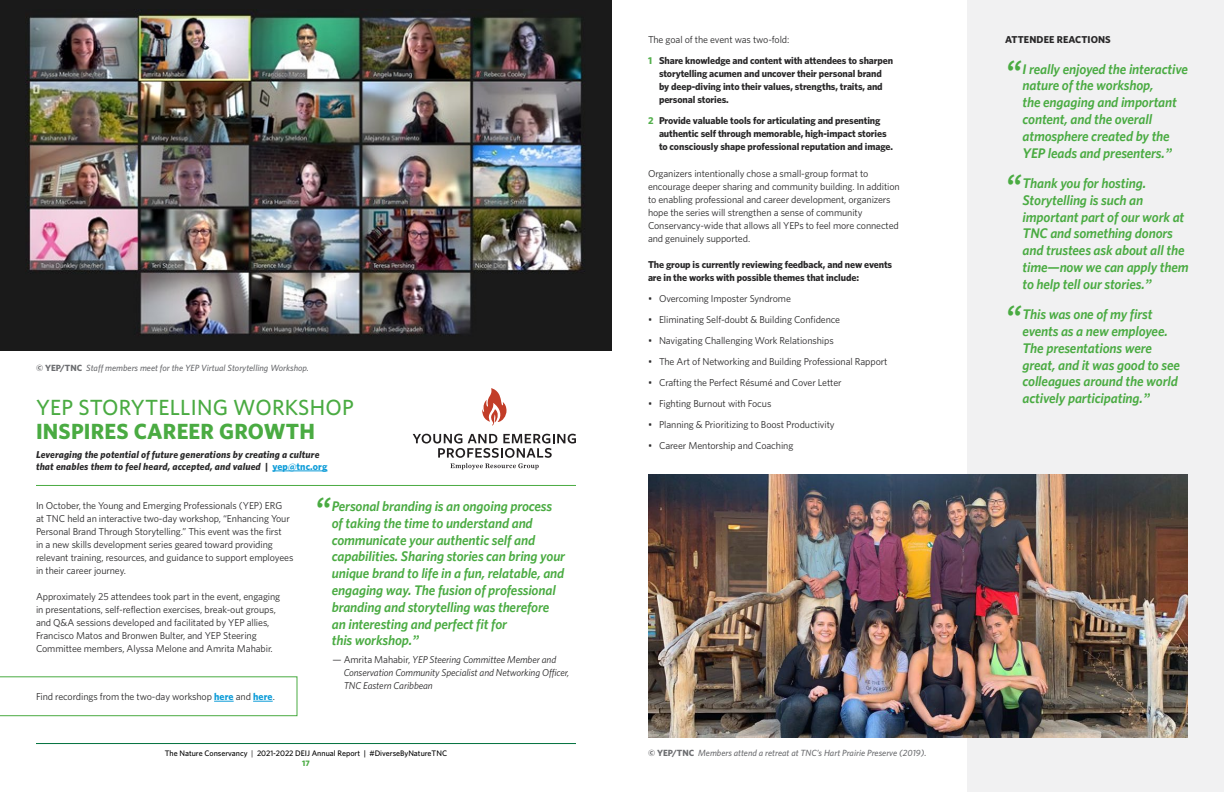
<style>
.page{position:relative;width:1224px;height:792px;background:#fff}
.page>*{position:absolute;margin:0;border:0;box-sizing:border-box;transform-origin:0 0}
.t1{font:italic 700 32px "Source Sans Pro";color:#4aab42}
.t2{font:500 22px "Whitney";letter-spacing:.01em;color:#4aab42}
.t3{font:700 22px "Whitney";letter-spacing:.01em;color:#4aab42}
.t4{font:italic 600 14px/16.8px "Whitney";letter-spacing:-.01em;color:#4aab42}
.t5{font:10px/13px "Whitney";letter-spacing:-.01em;color:#292829}
.t6{font:700 10px/13px "Whitney";letter-spacing:-.01em;color:#292829}
.t7{font:italic 700 10px/12px "Whitney";letter-spacing:.01em;color:#292829}
.t8{font:italic 10px/13px "Whitney";letter-spacing:-.01em;color:#292829}
.t9{font:700 10px "Whitney";letter-spacing:.01em;color:#292829}
.t10{font:italic 500 9px "Whitney";color:#6d6e71}
.t11{font:500 8px/9.6px "Whitney";color:#000;text-align:center}
.s1{font-weight:700;font-style:normal}
.s2{font-style:normal;color:#0d9cd8}
.s3{font-weight:700;color:#0d9cd8}
.s4{font-family:"Source Sans Pro";font-weight:700}
.s5{font-style:normal}
.s6{font-weight:400}
.s7{font-weight:700;color:#4aab42}
.s8{color:#53af4c}
</style>
<div class="page">
<hr style="left:36px;top:743px;width:540px;height:1px;background:#00703d">
<div style="left:0;top:0;width:612px;height:351px;background:#1a1a1a"></div>
<img style="left:27px;top:14px;width:556px;height:321px">
<hr style="left:36px;top:485px;width:540px;height:1px;background:#4aab42">
<hr style="left:272px;top:471px;width:55px;height:1px;background:#0d9cd8">
<div style="left:968px;top:0;width:256px;height:792px;background:#f1f1f2"></div>
<img style="left:648px;top:475px;width:540px;height:263px">
<svg style="left:413px;top:434px;width:163px;height:36px"></svg>
<svg style="left:482px;top:388px;width:25px;height:38px"></svg>
<svg style="left:0;top:676px;width:298px;height:40px"></svg>
<p class="t10" style="left:36px;top:362px;width:275px"><span class="s1">© YEP/TNC</span> Staff members meet for the YEP Virtual Storytelling Workshop.</p>
<h2 class="t2" style="left:36px;top:395px;width:319px">YEP STORYTELLING WORKSHOP</h2>
<h2 class="t3" style="left:36px;top:419px;width:281px">INSPIRES CAREER GROWTH</h2>
<p class="t7" style="left:36px;top:448px;width:293px">Leveraging the potential of future generations by creating a culture that enables them to feel heard, accepted, and valued | <span class="s2">yep@tnc.org</span></p>
<p class="t5" style="left:36px;top:498px;width:259px">In October, the Young and Emerging Professionals (YEP) ERG<br>at TNC held an interactive two-day workshop, “Enhancing Your Personal Brand Through Storytelling.” This event was the first<br>in a new skills development series geared toward providing relevant training, resources, and guidance to support employees in their career journey.</p>
<p class="t5" style="left:36px;top:590px;width:246px">Approximately 25 attendees took part in the event, engaging in presentations, self-reflection exercises, break-out groups, and Q&amp;A sessions developed and facilitated by YEP allies, Francisco Matos and Bronwen Bulter, and YEP Steering Committee members, Alyssa Melone and Amrita Mahabir.</p>
<p class="t5" style="left:36px;top:690px;width:240px">Find recordings from the two-day workshop <span class="s3">here</span> and <span class="s3">here</span>.</p>
<h1 class="t1" style="left:314px;top:487px;width:18px">“</h1>
<p class="t4" style="left:332px;top:497px;width:235px">Personal branding is an ongoing process of taking the time to understand and communicate your authentic self and capabilities. Sharing stories can bring your unique brand to life in a fun, relatable, and engaging way. The fusion of professional branding and storytelling was therefore an interesting and perfect fit for<br>this workshop.<span class="s4">”</span></p>
<p class="t8" style="left:344px;top:653px;width:227px;text-indent:-11px"><span class="s5">— Amrita Mahabir,</span> YEP Steering Committee Member and<br>Conservation Community Specialist and Networking Officer,<br>TNC Eastern Caribbean</p>
<p class="t11" style="left:165px;top:748px;width:284px">The Nature Conservancy <span class="s6">|</span> 2021-2022 DEIJ Annual Report | #DiverseByNatureTNC<br><span class="s7">17</span></p>
<p class="t6" style="left:648px;top:29px;width:247px;line-height:21px"><span class="s6">The goal of the event was two-fold:<br></span><span class="s8">1</span> Share knowledge and content with attendees to sharpen</p>
<p class="t6" style="left:659px;top:67px;width:225px;text-align:justify">storytelling acumen and uncover their personal brand by deep-diving into their values, strengths, traits, and personal stories.</p>
<p class="t6" style="left:659px;top:114px;width:236px;text-indent:-11px"><span class="s8">2</span> Provide valuable tools for articulating and presenting authentic self through memorable, high-impact stories to consciously shape professional reputation and image.</p>
<p class="t5" style="left:648px;top:166px;width:253px">Organizers intentionally chose a small-group format to encourage deeper sharing and community building. In addition to enabling professional and career development, organizers hope the series will strengthen a sense of community Conservancy-wide that allows all YEPs to feel more connected and genuinely supported.</p>
<p class="t6" style="left:648px;top:258px;width:246px">The group is currently reviewing feedback, and new events are in the works with possible themes that include:</p>
<p class="t5" style="left:648px;top:292px;width:144px">• Overcoming Imposter Syndrome</p>
<p class="t5" style="left:648px;top:313px;width:194px">• Eliminating Self-doubt &amp; Building Confidence</p>
<p class="t5" style="left:648px;top:334px;width:187px">• Navigating Challenging Work Relationships</p>
<p class="t5" style="left:648px;top:355px;width:241px">• The Art of Networking and Building Professional Rapport</p>
<p class="t5" style="left:648px;top:376px;width:195px">• Crafting the Perfect Résumé and Cover Letter</p>
<p class="t5" style="left:648px;top:397px;width:125px">• Fighting Burnout with Focus</p>
<p class="t5" style="left:648px;top:418px;width:188px">• Planning &amp; Prioritizing to Boost Productivity</p>
<p class="t5" style="left:648px;top:439px;width:147px">• Career Mentorship and Coaching</p>
<p class="t10" style="left:648px;top:748px;width:280px"><span class="s1">© YEP/TNC</span> Members attend a retreat at TNC’s Hart Prairie Preserve (2019).</p>
<p class="t9" style="left:1005px;top:34px;width:107px">ATTENDEE REACTIONS</p>
<h1 class="t1" style="left:1005px;top:49px;width:18px">“</h1>
<h3 class="t4" style="left:1023px;top:60px;width:167px">I really enjoyed the interactive nature of the workshop,<br>the engaging and important content, and the overall atmosphere created by the<br>YEP leads and presenters.<span class="s4">”</span></h3>
<h1 class="t1" style="left:1005px;top:164px;width:18px">“</h1>
<h3 class="t4" style="left:1023px;top:174px;width:168px">Thank you for hosting.<br>Storytelling is such an important part of our work at<br>TNC and something donors and trustees ask about all the time—now we can apply them to help tell our stories.<span class="s4">”</span></h3>
<h1 class="t1" style="left:1005px;top:295px;width:18px">“</h1>
<h3 class="t4" style="left:1023px;top:306px;width:159px">This was one of my first events as a new employee.<br>The presentations were great, and it was good to see colleagues around the world actively participating.<span class="s4">”</span></h3>
</div>
